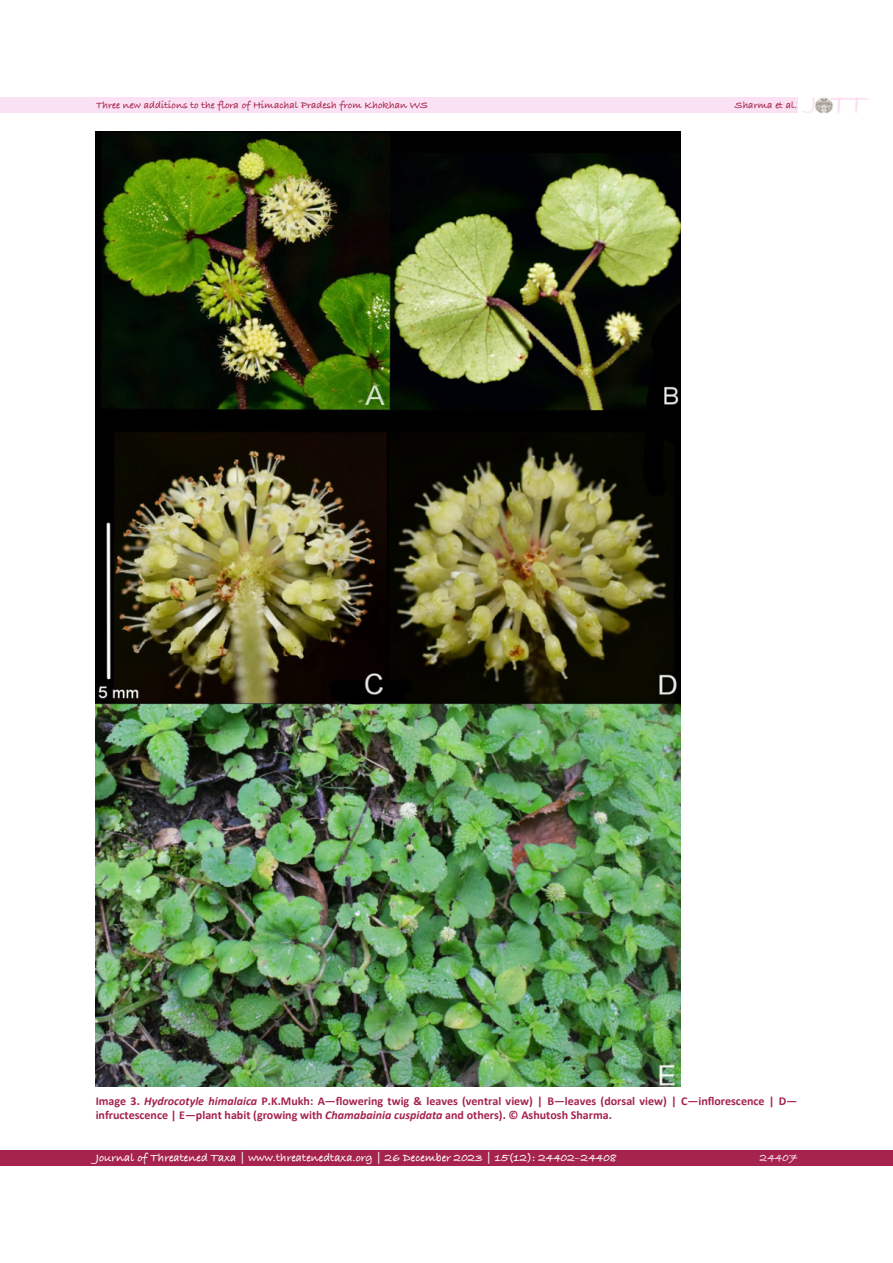
<style>
.page{position:relative;width:893px;height:1263px;background:#fff}
.page>*{position:absolute;margin:0;border:0;box-sizing:border-box;transform-origin:0 0}
.t1{font:700 28.95px "Bradley Hand ITCTT";color:#fbe1f4}
.t2{font:700 12px/14.4px "Calibri";color:#a5234c}
.t3{font:12px "Bradley Hand ITCTT Bold 2";color:#fff}
.t4{font:700 12px "Bradley Hand ITCTT";color:#fbe1f4}
.t5{font:10.5px "Bradley Hand ITCTT Bold 2";color:#a5234c}
.s1{font-style:italic}
</style>
<div class="page">
<div style="left:0;top:97px;width:797px;height:16px;background:#fbe1f4"></div>
<div style="left:0;top:1150px;width:893px;height:16px;background:#a5234c"></div>
<img style="left:815px;top:97px;width:17px;height:16px">
<img style="left:96px;top:132px;width:584px;height:955px">
<h1 class="t1" style="left:811px;top:82px;width:57px"><sup>J</sup> TT</h1>
<p class="t5" style="left:96px;top:97px;width:333px">Three new additions to the flora of Himachal Pradesh from Khokhan WS</p>
<p class="t5" style="left:735px;top:97px;width:64px">Sharma et al.</p>
<p class="t2" style="left:96px;top:1094px;width:703px">Image 3. <span class="s1">Hydrocotyle himalaica</span> P.K.Mukh: A—flowering twig &amp; leaves (ventral view) | B—leaves (dorsal view) | C—inflorescence | D— infructescence | E—plant habit (growing with <span class="s1">Chamabainia cuspidata</span> and others). © Ashutosh Sharma.</p>
<p class="t3" style="left:96px;top:1149px;width:523px">Journal of Threatened Taxa | www.threatenedtaxa.org | 26 December 2023 | 15(12): 24402–24408</p>
<p class="t4" style="left:760px;top:1149px;width:39px">24407</p>
</div>
